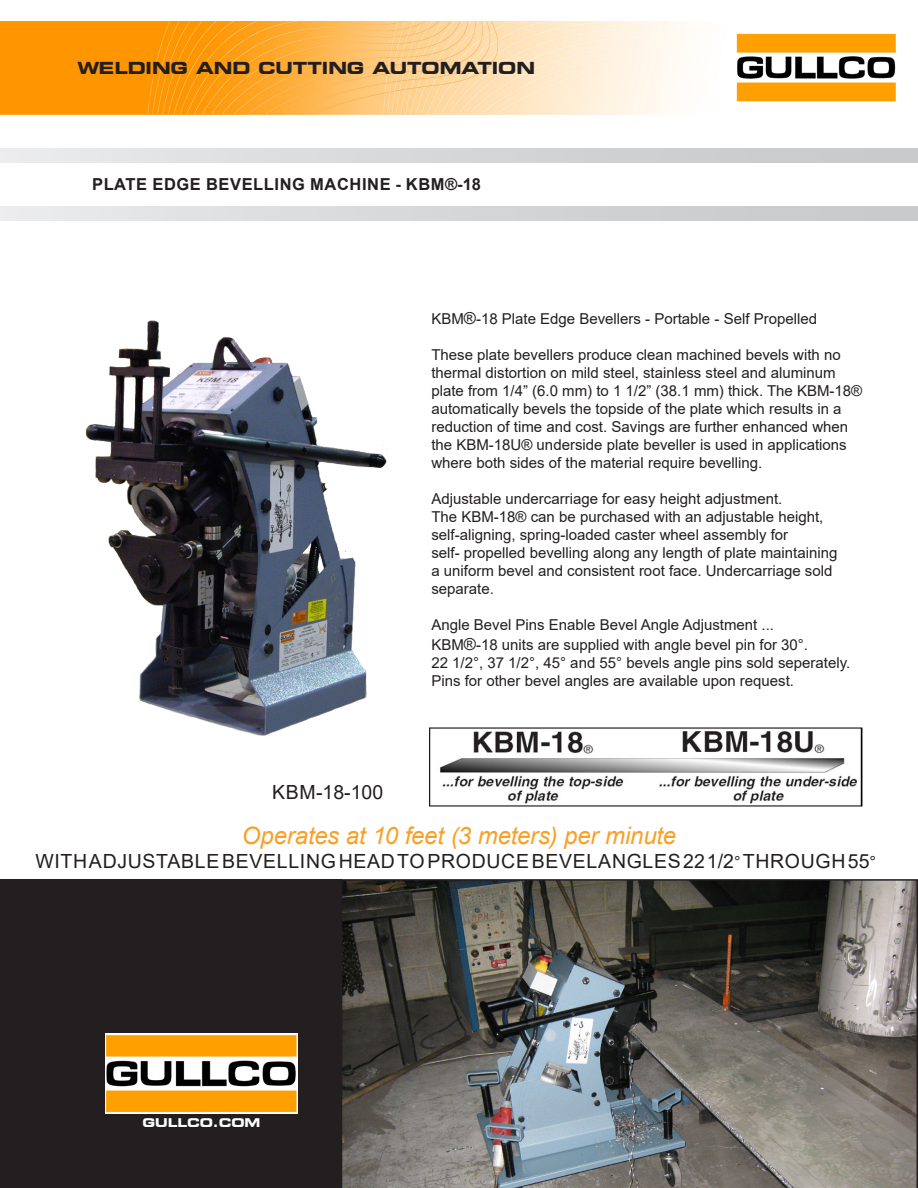
<style>
.page{position:relative;width:918px;height:1188px;background:#fff}
.page>*{position:absolute;margin:0;border:0;box-sizing:border-box;transform-origin:0 0}
.Orange_Bullet_Point{font:italic 24px "Arial";letter-spacing:-.01em;color:#f9a026}
.Above_Picture_Text{font:19.5px "Arial";letter-spacing:.035em;color:#231f20}
.Product_Title{font:700 16.5px "Arial";letter-spacing:.035em;color:#231f20}
.t1{font:700 expanded 16.5px "Square 721 BT";color:#231f20}
.Content_Paragraph{font:15px/18px "Arial";color:#231f20}
.t2{font:700 expanded 12px "Square 721 BT";color:#fff}
.s1{font-size:16.5px}
</style>
<div class="page">
<div style="left:0;top:879px;width:342px;height:309px;background:#231f20"></div>
<img style="left:85px;top:320px;width:302px;height:416px">
<img style="left:429px;top:728px;width:434px;height:78px">
<img style="left:342px;top:879px;width:576px;height:309px">
<img style="left:106px;top:1034px;width:191px;height:80px">
<img style="left:0;top:21px;width:691px;height:94px">
<img style="left:736px;top:33px;width:160px;height:69px">
<svg style="left:1px;top:148px;width:917px;height:14px;background:#d6d7d9"></svg>
<svg style="left:1px;top:206px;width:917px;height:14px;background:#d6d7d9"></svg>
<p class="t1" style="left:77px;top:58px;width:459px">WELDING AND CUTTING AUTOMATION</p>
<p class="Product_Title" style="left:92px;top:172px;width:390px">PLATE EDGE BEVELLING MACHINE - KBM®-18</p>
<p class="Above_Picture_Text" style="left:272px;top:779px;width:113px">KBM-18-100</p>
<p class="Content_Paragraph" style="left:431px;top:310px;width:387px">KBM<span class="s1">®</span>-18 Plate Edge Bevellers - Portable - Self Propelled</p>
<p class="Content_Paragraph" style="left:431px;top:346px;width:432px">These plate bevellers produce clean machined bevels with no thermal distortion on mild steel, stainless steel and aluminum plate from 1/4” (6.0 mm) to 1 1/2” (38.1 mm) thick. The KBM-18® automatically bevels the topside of the plate which results in a reduction of time and cost. Savings are further enhanced when the KBM-18U® underside plate beveller is used in applications where both sides of the material require bevelling.</p>
<p class="Content_Paragraph" style="left:431px;top:490px;width:352px">Adjustable undercarriage for easy height adjustment.</p>
<p class="Content_Paragraph" style="left:431px;top:508px;width:408px">The KBM-18® can be purchased with an adjustable height, self-aligning, spring-loaded caster wheel assembly for<br>self- propelled bevelling along any length of plate maintaining a uniform bevel and consistent root face. Undercarriage sold separate.</p>
<p class="Content_Paragraph" style="left:431px;top:616px;width:344px">Angle Bevel Pins Enable Bevel Angle Adjustment ...</p>
<p class="Content_Paragraph" style="left:431px;top:635px;width:420px">KBM<span class="s1">®</span>-18 units are supplied with angle bevel pin for 30°.<br>22 1/2°, 37 1/2°, 45° and 55° bevels angle pins sold seperately.<br>Pins for other bevel angles are available upon request.</p>
<p class="Orange_Bullet_Point" style="left:242px;top:820px;width:436px">Operates at 10 feet (3 meters) per minute</p>
<p class="Above_Picture_Text" style="left:35px;top:847px;width:842px">WITH ADJUSTABLE BEVELLING HEAD TO PRODUCE BEVEL ANGLES 22 1/2<span class="s1">°</span> THROUGH 55<span class="s1">°</span></p>
<p class="t2" style="left:143px;top:1115px;width:119px">GULLCO.COM</p>
</div>
